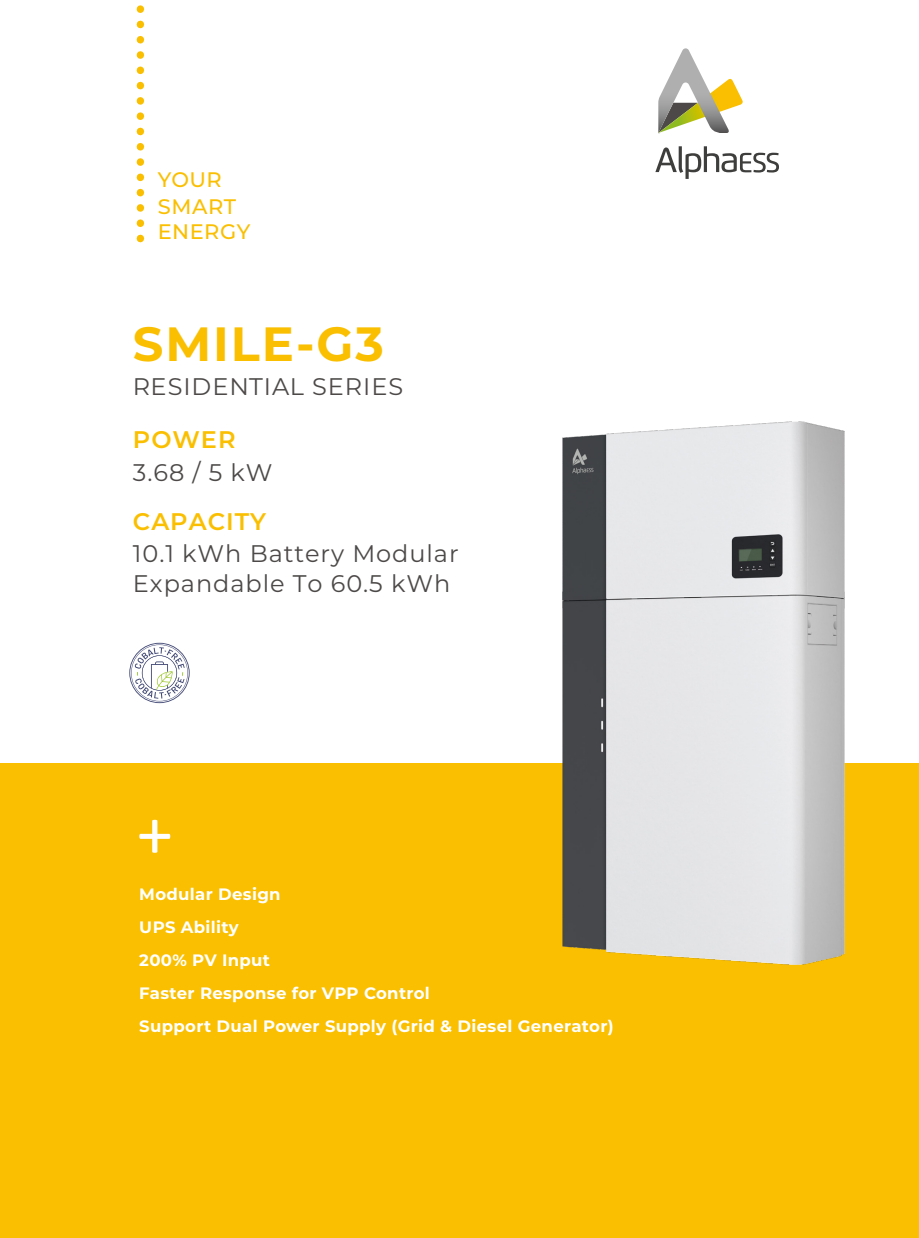
<style>
.page{position:relative;width:919px;height:1238px;background:#fff}
.page>*{position:absolute;margin:0;border:0;box-sizing:border-box;transform-origin:0 0}
.t1{font:700 48px "Montserrat";letter-spacing:.04em;color:#fabf00}
.t2{font:24px "Montserrat";letter-spacing:.04em;color:#4c4948}
.t3{font:600 24px "Montserrat";letter-spacing:.04em;color:#fabf00}
.t4{font:500 21px "Montserrat";letter-spacing:.02em;color:#fabf00}
.t5{font:700 16.5px/33.2px "Montserrat";letter-spacing:.02em;color:#fff}
</style>
<div class="page">
<div style="left:0;top:763px;width:918px;height:474px;background:#fabf00"></div>
<svg style="left:137px;top:9px;width:7px;height:234px"></svg>
<svg style="left:139px;top:819px;width:31px;height:33px"></svg>
<svg style="left:658px;top:48px;width:85px;height:85px"></svg>
<svg style="left:655px;top:146px;width:124px;height:33px"></svg>
<svg style="left:129px;top:642px;width:61px;height:61px"></svg>
<img style="left:562px;top:421px;width:282px;height:543px">
<p class="t4" style="left:158px;top:165px;width:65px">YOUR</p>
<p class="t4" style="left:158px;top:217px;width:94px">ENERGY</p>
<p class="t4" style="left:158px;top:192px;width:80px">SMART</p>
<h1 class="t1" style="left:133px;top:309px;width:252px">SMILE-G3</h1>
<h2 class="t2" style="left:133px;top:370px;width:272px">RESIDENTIAL SERIES</h2>
<h2 class="t3" style="left:133px;top:423px;width:104px">POWER</h2>
<h2 class="t2" style="left:133px;top:456px;width:141px">3.68 / 5 kW</h2>
<h2 class="t3" style="left:133px;top:504px;width:134px">CAPACITY</h2>
<h2 class="t2" style="left:133px;top:537px;width:327px">10.1 kWh Battery Modular</h2>
<h2 class="t2" style="left:133px;top:567px;width:319px">Expandable To 60.5 kWh</h2>
<p class="t5" style="left:139px;top:876px;width:475px">Modular Design<br>UPS Ability<br>200% PV Input<br>Faster Response for VPP Control<br>Support Dual Power Supply (Grid &amp; Diesel Generator)</p>
</div>
